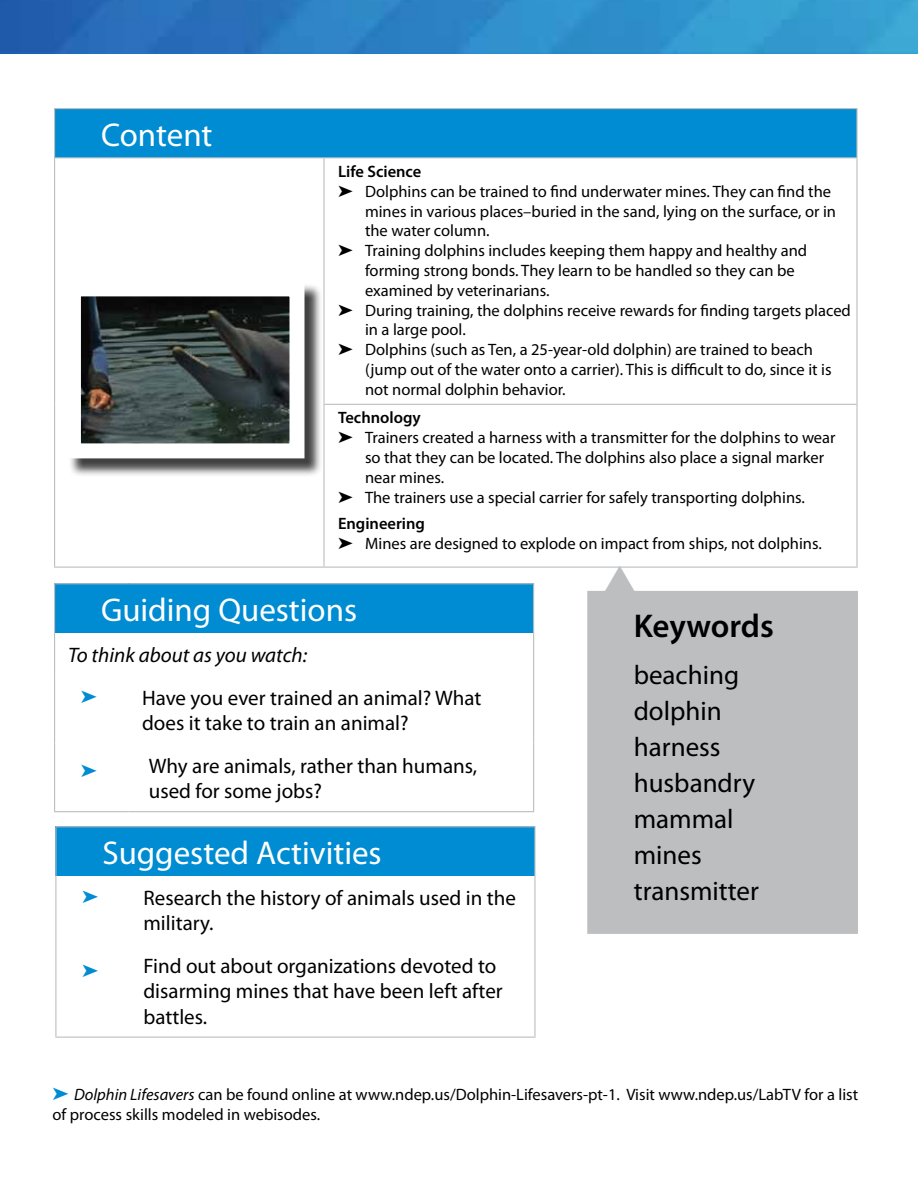
<style>
.page{position:relative;width:918px;height:1188px;background:#fff}
.page>*{position:absolute;margin:0;border:0;box-sizing:border-box;transform-origin:0 0}
.t1{font:33px "Myriad Pro";color:#fff}
.t2{font:600 33px "Myriad Pro";letter-spacing:-.005em;color:#000}
.t3{font:27px/36px "Myriad Pro";color:#000}
.t4{font:21px/25.2px "Myriad Pro";color:#000}
.t5{font:italic 21px "Myriad Pro";color:#000}
.t6{font:16.5px/19.8px "Myriad Pro";color:#000}
.t7{font:600 16.5px "Myriad Pro";color:#000}
.s1{font-weight:600}
.s2{color:#008cd2}
.s3{font-style:italic}
</style>
<div class="page">
<img style="left:1px;top:0;width:917px;height:54px">
<div style="left:55px;top:109px;width:802px;height:49px;background:#008cd2"></div>
<hr style="left:54px;top:108px;width:270px;height:1px;background:#bcbec0">
<hr style="left:54px;top:109px;width:1px;height:48px;background:#bcbec0">
<hr style="left:324px;top:108px;width:534px;height:1px;background:#bcbec0">
<hr style="left:856px;top:109px;width:2px;height:48px;background:#bcbec0">
<hr style="left:54px;top:157px;width:270px;height:1px;background:#bcbec0">
<hr style="left:54px;top:158px;width:1px;height:246px;background:#bcbec0">
<hr style="left:324px;top:157px;width:534px;height:1px;background:#bcbec0">
<hr style="left:323px;top:158px;width:2px;height:246px;background:#bcbec0">
<hr style="left:856px;top:158px;width:2px;height:246px;background:#bcbec0">
<hr style="left:54px;top:404px;width:1px;height:163px;background:#bcbec0">
<hr style="left:323px;top:404px;width:535px;height:1px;background:#bcbec0">
<hr style="left:323px;top:405px;width:2px;height:162px;background:#bcbec0">
<hr style="left:856px;top:405px;width:2px;height:162px;background:#bcbec0">
<hr style="left:54px;top:567px;width:270px;height:1px;background:#bcbec0">
<hr style="left:324px;top:567px;width:534px;height:1px;background:#bcbec0">
<div style="left:587px;top:591px;width:271px;height:343px;background:#bcbec0"></div>
<div style="left:56px;top:827px;width:479px;height:49px;background:#008cd2"></div>
<hr style="left:55px;top:826px;width:75px;height:1px;background:#bcbec0">
<hr style="left:55px;top:827px;width:1px;height:49px;background:#bcbec0">
<hr style="left:130px;top:826px;width:406px;height:1px;background:#bcbec0">
<hr style="left:534px;top:827px;width:2px;height:49px;background:#bcbec0">
<hr style="left:55px;top:876px;width:1px;height:68px;background:#bcbec0">
<hr style="left:534px;top:876px;width:2px;height:68px;background:#bcbec0">
<hr style="left:55px;top:944px;width:1px;height:93px;background:#bcbec0">
<hr style="left:534px;top:944px;width:2px;height:93px;background:#bcbec0">
<hr style="left:55px;top:1037px;width:75px;height:1px;background:#bcbec0">
<hr style="left:130px;top:1037px;width:406px;height:1px;background:#bcbec0">
<div style="left:55px;top:584px;width:479px;height:49px;background:#008cd2"></div>
<hr style="left:54px;top:583px;width:75px;height:1px;background:#bcbec0">
<hr style="left:54px;top:584px;width:1px;height:49px;background:#bcbec0">
<hr style="left:129px;top:583px;width:405px;height:1px;background:#bcbec0">
<hr style="left:533px;top:584px;width:1px;height:49px;background:#bcbec0">
<hr style="left:54px;top:633px;width:1px;height:43px;background:#bcbec0">
<hr style="left:533px;top:633px;width:1px;height:43px;background:#bcbec0">
<hr style="left:54px;top:676px;width:1px;height:68px;background:#bcbec0">
<hr style="left:533px;top:676px;width:1px;height:68px;background:#bcbec0">
<hr style="left:54px;top:744px;width:1px;height:67px;background:#bcbec0">
<hr style="left:533px;top:744px;width:1px;height:67px;background:#bcbec0">
<hr style="left:54px;top:811px;width:75px;height:1px;background:#bcbec0">
<hr style="left:129px;top:811px;width:405px;height:1px;background:#bcbec0">
<div style="left:68px;top:284px;width:255px;height:193px;background:#000;opacity:.75"></div>
<img style="left:82px;top:297px;width:206px;height:145px">
<svg style="left:605px;top:566px;width:30px;height:2px"></svg>
<h1 class="t1" style="left:101px;top:114px;width:113px">Content</h1>
<p class="t7" style="left:338px;top:161px;width:85px">Life Science</p>
<p class="t6" style="left:338px;top:181px;width:495px">➤ Dolphins can be trained to find underwater mines. They can find the</p>
<p class="t6" style="left:365px;top:201px;width:473px">mines in various places–buried in the sand, lying on the surface, or in</p>
<p class="t6" style="left:365px;top:221px;width:126px">the water column.</p>
<p class="t6" style="left:338px;top:240px;width:471px">➤ Training dolphins includes keeping them happy and healthy and</p>
<p class="t6" style="left:365px;top:260px;width:431px">forming strong bonds. They learn to be handled so they can be</p>
<p class="t6" style="left:365px;top:280px;width:186px">examined by veterinarians.</p>
<p class="t6" style="left:338px;top:300px;width:514px">➤ During training, the dolphins receive rewards for finding targets placed</p>
<p class="t6" style="left:365px;top:320px;width:102px">in a large pool.</p>
<p class="t6" style="left:338px;top:339px;width:477px">➤ Dolphins (such as Ten, a 25-year-old dolphin) are trained to beach</p>
<p class="t6" style="left:365px;top:359px;width:468px">(jump out of the water onto a carrier). This is difficult to do, since it is</p>
<p class="t6" style="left:365px;top:379px;width:202px">not normal dolphin behavior.</p>
<p class="t7" style="left:338px;top:407px;width:84px">Technology</p>
<p class="t6" style="left:338px;top:428px;width:499px">➤ Trainers created a harness with a transmitter for the dolphins to wear</p>
<p class="t6" style="left:365px;top:447px;width:461px">so that they can be located. The dolphins also place a signal marker</p>
<p class="t6" style="left:365px;top:467px;width:81px">near mines.</p>
<p class="t6" style="left:338px;top:487px;width:468px">➤ The trainers use a special carrier for safely transporting dolphins.</p>
<p class="t6" style="left:338px;top:513px;width:485px"><span class="s1">Engineering<br></span>➤ Mines are designed to explode on impact from ships, not dolphins.</p>
<h1 class="t1" style="left:101px;top:589px;width:258px">Guiding Questions</h1>
<p class="t5" style="left:68px;top:642px;width:241px">To think about as you watch:</p>
<p class="t4" style="left:142px;top:685px;width:341px">Have you ever trained an animal? What does it take to train an animal?</p>
<p class="t4" style="left:149px;top:753px;width:330px">Why are animals, rather than humans, used for some jobs?</p>
<h1 class="t1" style="left:102px;top:832px;width:281px">Suggested Activities</h1>
<p class="t4" style="left:143px;top:885px;width:374px">Research the history of animals used in the military.</p>
<p class="t4" style="left:143px;top:953px;width:361px">Find out about organizations devoted to disarming mines that have been left after battles.</p>
<h1 class="t2" style="left:634px;top:604px;width:142px">Keywords</h1>
<h2 class="t3" style="left:634px;top:656px;width:127px">beaching dolphin harness husbandry mammal mines transmitter</h2>
<p class="t6" style="left:52px;top:1085px;width:807px"><span class="s2">➤</span> <span class="s3">Dolphin Lifesavers</span> can be found online at www.ndep.us/Dolphin-Lifesavers-pt-1. Visit www.ndep.us/LabTV for a list of process skills modeled in webisodes.</p>
</div>
